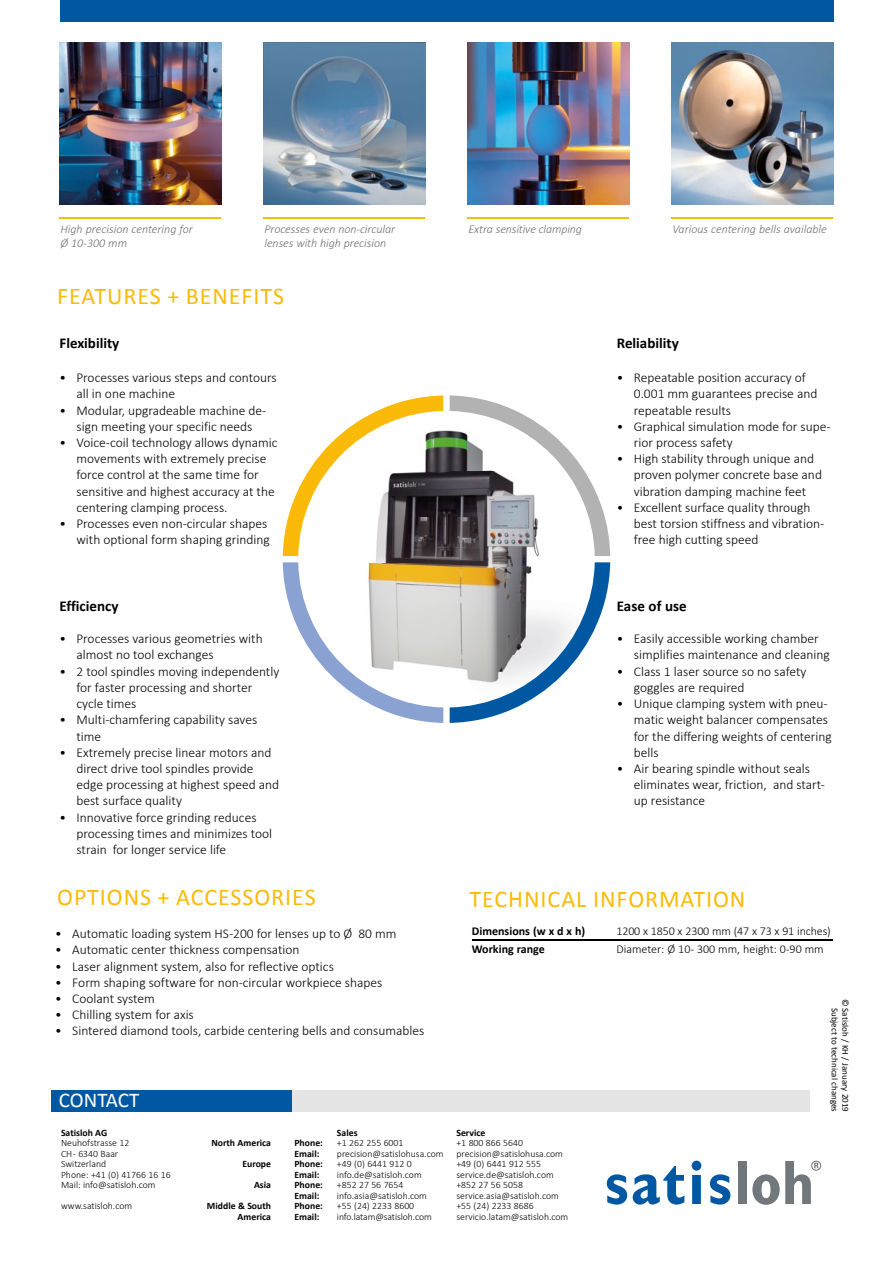
<style>
.page{position:relative;width:893px;height:1263px;background:#fff}
.page>*{position:absolute;margin:0;border:0;box-sizing:border-box;transform-origin:0 0}
.t1{font:24px "Calibri";letter-spacing:.04em;color:#fbba07}
.t2{font:21px "Calibri";letter-spacing:-.005em;color:#fff}
.t3{font:700 15px "Calibri";color:#000}
.t4{font:300 13.5px/16.2px "Calibri";color:#000}
.t5{font:italic 300 12px/14.4px "Calibri";letter-spacing:-.005em;color:#706f6f}
.t6{font:300 12px "Calibri";letter-spacing:-.01em;color:#000}
.t7{font:700 12px "Calibri";color:#000}
.t8{font:300 9.75px/10.5px "Calibri";color:#000}
.t9{font:700 9.75px/21px "Calibri";color:#000;text-align:right}
.t10{font:9px/10.8px "Calibri";color:#000;text-align:right}
</style>
<div class="page">
<div style="left:60px;top:0;width:773px;height:21px;background:#0058a2"></div>
<hr style="left:60px;top:217px;width:161px;height:1px;background:#fbba07">
<div style="left:140px;top:1090px;width:670px;height:21px;background:#e5e5e5"></div>
<svg style="left:607px;top:1174px;width:20px;height:30px"></svg>
<svg style="left:633px;top:1166px;width:51px;height:38px"></svg>
<svg style="left:692px;top:1161px;width:9px;height:43px"></svg>
<svg style="left:710px;top:1174px;width:20px;height:30px"></svg>
<div style="left:738px;top:1161px;width:9px;height:43px;background:#71777a"></div>
<svg style="left:752px;top:1161px;width:67px;height:44px"></svg>
<div style="left:811px;top:1161px;width:10px;height:10px;border:1px solid #71777a;border-radius:50%"></div>
<div style="left:51px;top:1090px;width:241px;height:21px;background:#0058a2"></div>
<img style="left:60px;top:43px;width:161px;height:161px">
<img style="left:468px;top:43px;width:161px;height:161px">
<hr style="left:468px;top:217px;width:161px;height:1px;background:#fbba07">
<hr style="left:264px;top:217px;width:161px;height:1px;background:#fbba07">
<img style="left:264px;top:43px;width:161px;height:161px">
<img style="left:672px;top:43px;width:161px;height:161px">
<hr style="left:672px;top:217px;width:161px;height:1px;background:#fbba07">
<img style="left:376px;top:430px;width:151px;height:238px">
<svg style="left:450px;top:395px;width:160px;height:161px"></svg>
<svg style="left:283px;top:395px;width:160px;height:161px"></svg>
<svg style="left:450px;top:562px;width:160px;height:161px"></svg>
<svg style="left:283px;top:562px;width:160px;height:161px"></svg>
<hr style="left:472px;top:939px;width:144px;height:1px;background:#000">
<hr style="left:616px;top:939px;width:217px;height:1px;background:#000">
<p class="t5" style="left:60px;top:221px;width:134px">High precision centering for<br>Ø 10-300 mm</p>
<p class="t5" style="left:264px;top:221px;width:132px">Processes even non-circular</p>
<p class="t5" style="left:468px;top:221px;width:115px">Extra sensitive clamping</p>
<p class="t5" style="left:264px;top:236px;width:123px">lenses with high precision</p>
<p class="t5" style="left:673px;top:221px;width:156px">Various centering bells available</p>
<h1 class="t1" style="left:57px;top:280px;width:228px">FEATURES + BENEFITS</h1>
<p class="t3" style="left:60px;top:332px;width:61px">Flexibility</p>
<p class="t4" style="left:77px;top:369px;width:202px;text-indent:-17px">• Processes various steps and contours all in one machine</p>
<p class="t4" style="left:60px;top:402px;width:208px;text-align:center">• Modular, upgradeable machine de&shy;sign meeting your specific needs</p>
<p class="t4" style="left:77px;top:434px;width:202px;text-indent:-17px">• Voice-coil technology allows dynamic movements with extremely precise force control at the same time for sensitive and highest accuracy at the centering clamping process.</p>
<p class="t4" style="left:60px;top:515px;width:212px;text-align:right">• Processes even non-circular shapes with optional form shaping grinding</p>
<p class="t3" style="left:617px;top:332px;width:63px">Reliability</p>
<p class="t4" style="left:634px;top:369px;width:185px;text-indent:-17px">• Repeatable position accuracy of<br>0.001 mm guarantees precise and repeatable results</p>
<p class="t4" style="left:634px;top:418px;width:198px;text-indent:-17px">• Graphical simulation mode for supe&shy;rior process safety</p>
<p class="t4" style="left:634px;top:450px;width:190px;text-indent:-17px">• High stability through unique and proven polymer concrete base and vibration damping machine feet</p>
<p class="t4" style="left:634px;top:499px;width:192px;text-indent:-17px">• Excellent surface quality through best torsion stiffness and vibration&shy;free high cutting speed</p>
<p class="t3" style="left:60px;top:595px;width:61px">Efficiency</p>
<p class="t4" style="left:77px;top:630px;width:188px;text-indent:-17px">• Processes various geometries with almost no tool exchanges</p>
<p class="t4" style="left:77px;top:663px;width:204px;text-indent:-17px">• 2 tool spindles moving independently for faster processing and shorter cycle times</p>
<p class="t4" style="left:77px;top:711px;width:182px;text-indent:-17px">• Multi-chamfering capability saves time</p>
<p class="t4" style="left:77px;top:744px;width:204px;text-indent:-17px">• Extremely precise linear motors and direct drive tool spindles provide edge processing at highest speed and best surface quality</p>
<p class="t4" style="left:77px;top:809px;width:197px;text-indent:-17px">• Innovative force grinding reduces processing times and minimizes tool strain for longer service life</p>
<p class="t3" style="left:617px;top:595px;width:71px">Ease of use</p>
<p class="t4" style="left:634px;top:630px;width:198px;text-indent:-17px">• Easily accessible working chamber simplifies maintenance and cleaning</p>
<p class="t4" style="left:634px;top:663px;width:174px;text-indent:-17px">• Class 1 laser source so no safety goggles are required</p>
<p class="t4" style="left:634px;top:695px;width:200px;text-indent:-17px">• Unique clamping system with pneu&shy;matic weight balancer compensates for the differing weights of centering bells</p>
<p class="t4" style="left:634px;top:760px;width:192px;text-indent:-17px">• Air bearing spindle without seals eliminates wear, friction, and start&shy;up resistance</p>
<h1 class="t1" style="left:57px;top:880px;width:260px">OPTIONS + ACCESSORIES</h1>
<p class="t4" style="left:55px;top:925px;width:343px">• Automatic loading system HS-200 for lenses up to Ø 80 mm</p>
<p class="t4" style="left:55px;top:942px;width:246px">• Automatic center thickness compensation</p>
<p class="t4" style="left:55px;top:958px;width:280px">• Laser alignment system, also for reflective optics</p>
<p class="t4" style="left:55px;top:974px;width:329px">• Form shaping software for non-circular workpiece shapes</p>
<p class="t4" style="left:55px;top:990px;width:101px">• Coolant system</p>
<p class="t4" style="left:55px;top:1006px;width:140px">• Chilling system for axis</p>
<p class="t4" style="left:55px;top:1023px;width:371px">• Sintered diamond tools, carbide centering bells and consumables</p>
<h2 class="t2" style="left:59px;top:1086px;width:82px">CONTACT</h2>
<h1 class="t1" style="left:470px;top:882px;width:277px">TECHNICAL INFORMATION</h1>
<p class="t7" style="left:472px;top:923px;width:115px">Dimensions (w x d x h)</p>
<p class="t6" style="left:616px;top:924px;width:216px">1200 x 1850 x 2300 mm (47 x 73 x 91 inches)</p>
<p class="t7" style="left:472px;top:940px;width:74px">Working range</p>
<p class="t6" style="left:616px;top:941px;width:209px">Diameter: Ø 10- 300 mm, height: 0-90 mm</p>
<p class="t10" style="left:851px;top:998px;width:115px;rotate:90deg">© Satisloh / KH / January 2019<br>Subject to technical changes</p>
<p class="t9" style="left:61px;top:1122px;width:48px">Satisloh AG</p>
<p class="t8" style="left:61px;top:1138px;width:111px">Neuhofstrasse 12<br>CH - 6340 Baar<br>Switzerland<br>Phone: +41 (0) 41766 16 16<br>Mail: info@satisloh.com</p>
<p class="t8" style="left:61px;top:1201px;width:73px">www.satisloh.com</p>
<p class="t9" style="left:207px;top:1132px;width:66px">North America<br>Europe<br>Asia<br>Middle &amp; South</p>
<p class="t9" style="left:238px;top:1205px;width:35px">America</p>
<p class="t9" style="left:337px;top:1121px;width:22px">Sales</p>
<p class="t9" style="left:456px;top:1121px;width:31px">Service</p>
<p class="t9" style="left:294px;top:1132px;width:30px">Phone:</p>
<p class="t8" style="left:337px;top:1137px;width:68px">+1 262 255 6001</p>
<p class="t8" style="left:456px;top:1137px;width:68px">+1 800 866 5640</p>
<p class="t9" style="left:294px;top:1142px;width:26px">Email:</p>
<p class="t8" style="left:337px;top:1148px;width:108px">precision@satislohusa.com</p>
<p class="t8" style="left:456px;top:1148px;width:108px">precision@satislohusa.com</p>
<p class="t9" style="left:294px;top:1153px;width:30px">Phone:</p>
<p class="t8" style="left:337px;top:1158px;width:76px">+49 (0) 6441 912 0</p>
<p class="t8" style="left:456px;top:1158px;width:86px">+49 (0) 6441 912 555</p>
<p class="t9" style="left:294px;top:1163px;width:26px">Email:</p>
<p class="t8" style="left:337px;top:1169px;width:86px">info.de@satisloh.com</p>
<p class="t8" style="left:456px;top:1169px;width:99px">service.de@satisloh.com</p>
<p class="t9" style="left:294px;top:1174px;width:30px">Phone:</p>
<p class="t8" style="left:337px;top:1179px;width:68px">+852 27 56 7654</p>
<p class="t8" style="left:456px;top:1179px;width:68px">+852 27 56 5058</p>
<p class="t9" style="left:294px;top:1184px;width:26px">Email:</p>
<p class="t8" style="left:337px;top:1190px;width:92px">info.asia@satisloh.com</p>
<p class="t8" style="left:456px;top:1190px;width:104px">service.asia@satisloh.com</p>
<p class="t9" style="left:294px;top:1195px;width:30px">Phone:</p>
<p class="t8" style="left:337px;top:1200px;width:79px">+55 (24) 2233 8600</p>
<p class="t8" style="left:456px;top:1200px;width:79px">+55 (24) 2233 8686</p>
<p class="t9" style="left:294px;top:1205px;width:26px">Email:</p>
<p class="t8" style="left:337px;top:1211px;width:96px">info.latam@satisloh.com</p>
<p class="t8" style="left:456px;top:1211px;width:113px">servicio.latam@satisloh.com</p>
</div>
